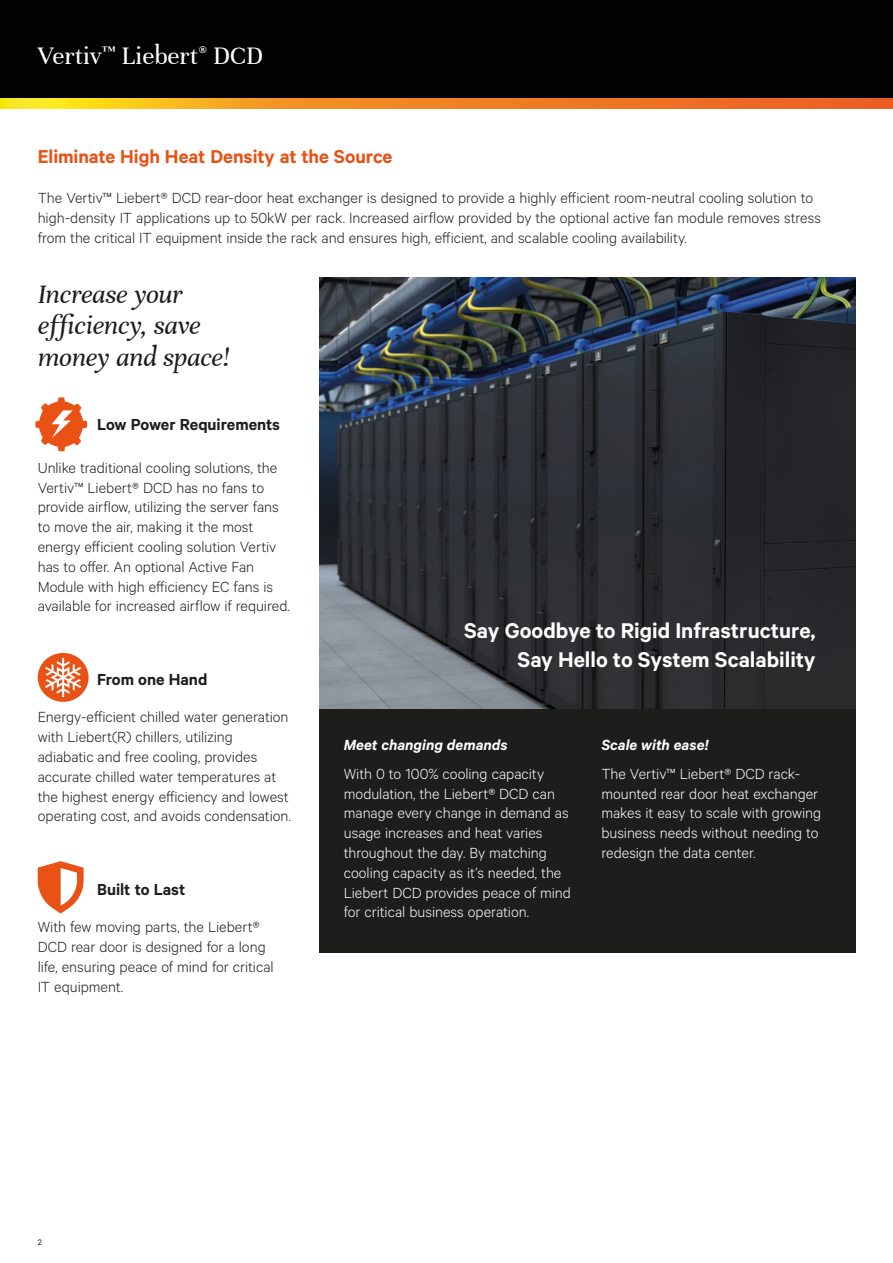
<style>
.page{position:relative;width:893px;height:1263px;background:#fff}
.page>*{position:absolute;margin:0;border:0;box-sizing:border-box;transform-origin:0 0}
.t1{font:italic 28.5px/31.8px "Unna";letter-spacing:-.01em;color:#1d1d1b}
.t2{font:27px "Unna";color:#fff}
.t3{font:600 24px/28.8px "Calibre";color:#fff;text-align:right}
.t4{font:600 21px "Calibre";letter-spacing:-.005em;color:#e95115}
.t5{font:600 18px "Calibre";letter-spacing:-.005em;color:#1d1d1b}
.t6{font:300 16.5px/19.8px "Calibre";letter-spacing:-.005em;color:#1d1d1b}
.t7{font:300 16.5px/19.8px "Calibre";color:#fff}
.t8{font:italic 600 16.5px "Calibre";color:#fff}
.t9{font:9px "Calibre";color:#1d1d1b}
</style>
<div class="page">
<div style="left:0;top:0;width:893px;height:108px;background:#020203"></div>
<svg style="left:0;top:98px;width:893px;height:11px;background:#f28f21"></svg>
<div style="left:319px;top:709px;width:537px;height:244px;background:#1d1d1b"></div>
<img style="left:319px;top:277px;width:537px;height:432px">
<svg style="left:35px;top:397px;width:52px;height:54px"></svg>
<svg style="left:38px;top:861px;width:46px;height:52px"></svg>
<svg style="left:38px;top:653px;width:51px;height:49px"></svg>
<h2 class="t2" style="left:38px;top:40px;width:227px">Vertiv<sup>™</sup> Liebert<sup>®</sup> DCD</h2>
<p class="t4" style="left:38px;top:144px;width:356px">Eliminate High Heat Density at the Source</p>
<p class="t6" style="left:38px;top:187px;width:785px">The Vertiv™ Liebert® DCD rear-door heat exchanger is designed to provide a highly efficient room-neutral cooling solution to high-density IT applications up to 50kW per rack. Increased airflow provided by the optional active fan module removes stress from the critical IT equipment inside the rack and ensures high, efficient, and scalable cooling availability.</p>
<h1 class="t1" style="left:38px;top:278px;width:193px">Increase your efficiency, save money and space!</h1>
<p class="t5" style="left:97px;top:414px;width:185px">Low Power Requirements</p>
<p class="t6" style="left:38px;top:457px;width:254px">Unlike traditional cooling solutions, the Vertiv™ Liebert® DCD has no fans to provide airflow, utilizing the server fans to move the air, making it the most energy efficient cooling solution Vertiv has to offer. An optional Active Fan Module with high efficiency EC fans is available for increased airflow if required.</p>
<p class="t5" style="left:97px;top:668px;width:112px">From one Hand</p>
<p class="t6" style="left:38px;top:707px;width:255px">Energy-efficient chilled water generation with Liebert(R) chillers, utilizing adiabatic and free cooling, provides accurate chilled water temperatures at the highest energy efficiency and lowest operating cost, and avoids condensation.</p>
<p class="t5" style="left:97px;top:878px;width:90px">Built to Last</p>
<p class="t6" style="left:38px;top:917px;width:237px">With few moving parts, the Liebert®<br>DCD rear door is designed for a long life, ensuring peace of mind for critical<br>IT equipment.</p>
<h3 class="t3" style="left:464px;top:615px;width:353px">Say Goodbye to Rigid Infrastructure,<br>Say Hello to System Scalability</h3>
<p class="t8" style="left:344px;top:735px;width:166px">Meet changing demands</p>
<p class="t7" style="left:344px;top:763px;width:229px">With 0 to 100% cooling capacity modulation, the Liebert® DCD can manage every change in demand as usage increases and heat varies throughout the day. By matching cooling capacity as it’s needed, the Liebert DCD provides peace of mind for critical business operation.</p>
<p class="t8" style="left:601px;top:735px;width:108px">Scale with ease!</p>
<p class="t7" style="left:601px;top:763px;width:221px">The Vertiv™ Liebert® DCD rack&shy;mounted rear door heat exchanger makes it easy to scale with growing business needs without needing to redesign the data center.</p>
<p class="t9" style="left:38px;top:1236px;width:6px">2</p>
</div>
